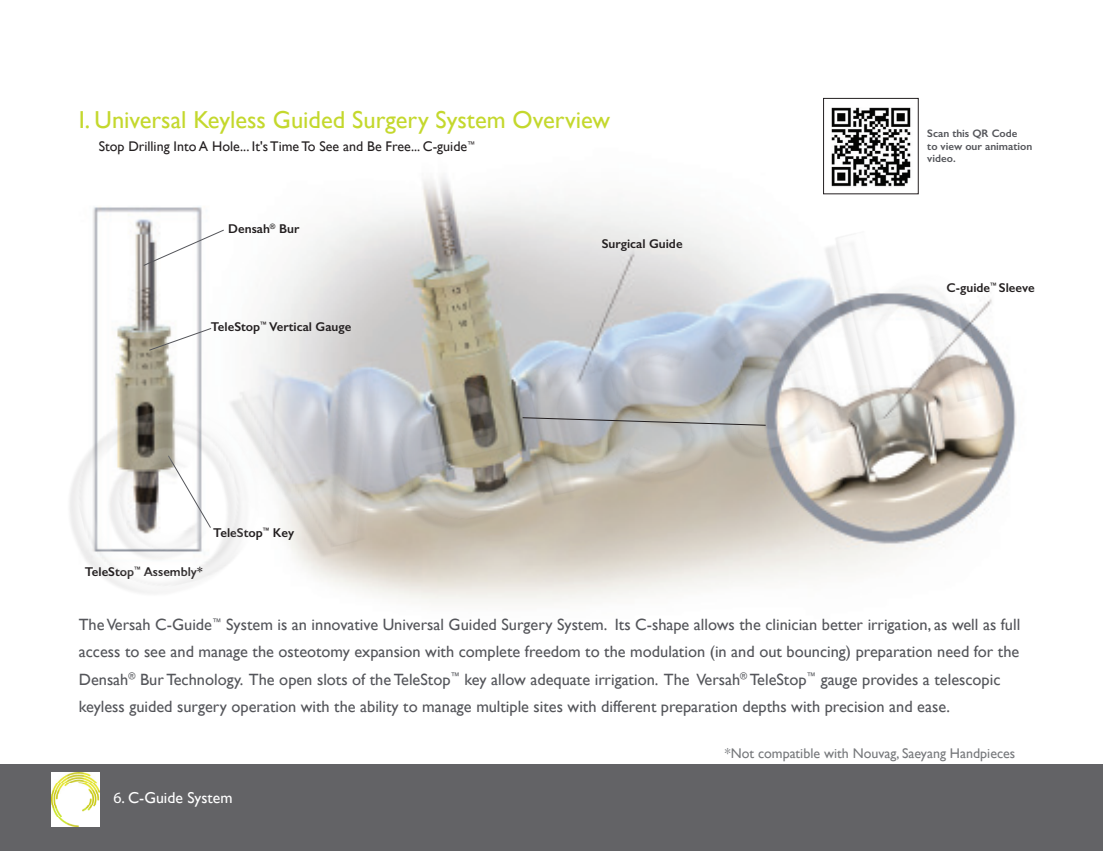
<style>
.page{position:relative;width:1103px;height:851px;background:#fff}
.page>*{position:absolute;margin:0;border:0;box-sizing:border-box;transform-origin:0 0}
.Head_A__Gil_14_17{font:24.5px "Gill Sans";color:#c4d82d}
.Body__Frut_8_15_5{font:16.28px/27.3px "Gill Sans";color:#54555a}
.t1{font:15.75px "Gill Sans";color:#fff}
.Body__Frut_8_15_5-2{font:14px "Gill Sans";color:#231f20}
.Body__Frut_8_15_5-3{font:14px "Gill Sans";color:#76787b}
.Body__Frut_8_15_5-4{font:600 12.78px "Gill Sans";color:#231f20}
.Body__Frut_8_15_5-5{font:600 10.85px/12.2px "Gill Sans";color:#54555a}
.s1{font-family:"Myriad Pro"}
</style>
<div class="page">
<img style="left:0;top:97px;width:1102px;height:753px">
<img style="left:1050px;top:146px;width:52px;height:680px">
<svg style="left:522px;top:417px;width:244px;height:8px;background:#a5a6a5"></svg>
<p class="Head_A__Gil_14_17" style="left:79px;top:105px;width:533px">I. Universal Keyless Guided Surgery System Overview</p>
<p class="Body__Frut_8_15_5-2" style="left:99px;top:138px;width:378px">Stop Drilling Into A Hole... It's Time To See and Be Free... C-guide<sup>™</sup></p>
<p class="Body__Frut_8_15_5-4" style="left:228px;top:221px;width:73px">Densah<sup>®</sup> Bur</p>
<p class="Body__Frut_8_15_5-4" style="left:211px;top:319px;width:142px">TeleStop<sup>™</sup> Vertical Gauge</p>
<p class="Body__Frut_8_15_5-4" style="left:85px;top:564px;width:119px">TeleStop<sup>™</sup> Assembly*</p>
<p class="Body__Frut_8_15_5-4" style="left:213px;top:525px;width:82px">TeleStop<sup>™</sup> Key</p>
<p class="Body__Frut_8_15_5-4" style="left:601px;top:236px;width:82px">Surgical Guide</p>
<p class="Body__Frut_8_15_5-5" style="left:927px;top:127px;width:92px">Scan this QR Code</p>
<p class="Body__Frut_8_15_5-5" style="left:927px;top:140px;width:106px">to view our animation video.</p>
<p class="Body__Frut_8_15_5-4" style="left:946px;top:280px;width:90px">C-guide<sup>™</sup> Sleeve</p>
<p class="Body__Frut_8_15_5" style="left:79px;top:611px;width:943px">The Versah C-Guide<sup>™</sup> System is an innovative Universal Guided Surgery System. Its C-shape allows the clinician better irrigation, as well as full access to see and manage the osteotomy expansion with complete freedom to the modulation (in and out bouncing) preparation need for the Densah<sup>®</sup> Bur Technology. The open slots of the TeleStop<sup>™</sup> key allow adequate irrigation. The Versah<sup>®</sup> TeleStop<sup>™</sup> gauge provides a telescopic keyless guided surgery operation with the ability to manage multiple sites with different preparation depths with precision and ease.</p>
<p class="t1" style="left:113px;top:788px;width:120px"><span class="s1">6.</span> C-Guide System</p>
<p class="Body__Frut_8_15_5-3" style="left:725px;top:745px;width:292px">*Not compatible with Nouvag, Saeyang Handpieces</p>
</div>
